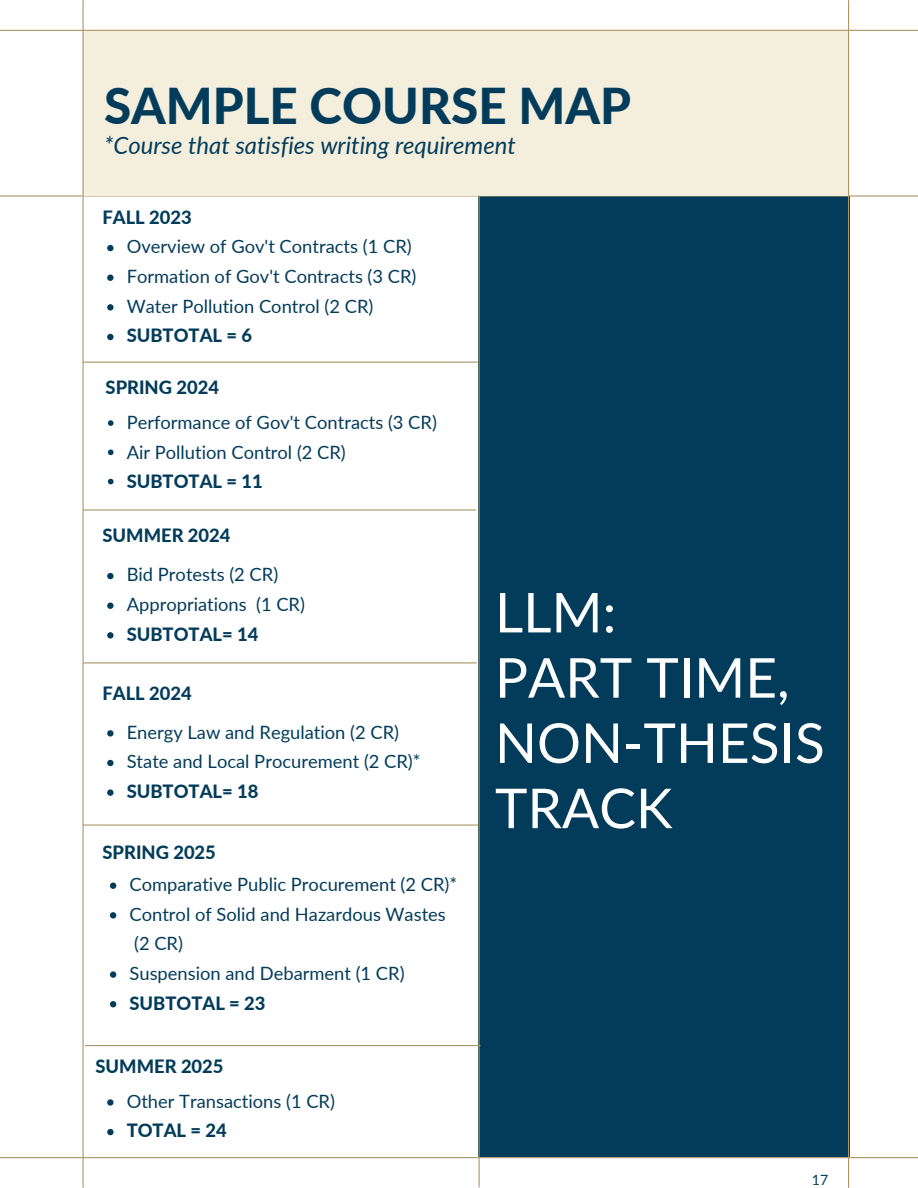
<style>
.page{position:relative;width:918px;height:1188px;background:#fff}
.page>*{position:absolute;margin:0;border:0;box-sizing:border-box;transform-origin:0 0}
.t1{font:55.05px/65.2px "Lato";color:#fff}
.t2{font:800 49.35px "Lato";color:#033c5a}
.t3{font:italic 23.85px "Lato";color:#033c5a}
.t4{font:18.3px/29.7px "Lato";color:#033c5a}
.t5{font:800 18.3px "Lato";color:#033c5a}
.t6{font:14.1px "Lato";color:#033c5a}
</style>
<div class="page">
<hr style="left:0;top:30px;width:918px;height:1px;background:#aa9868">
<div style="left:478px;top:196px;width:371px;height:961px;background:#033c5a"></div>
<hr style="left:0;top:195px;width:918px;height:2px;background:#aa9868">
<div style="left:83px;top:31px;width:765px;height:164px;background:#f4eedd"></div>
<hr style="left:84px;top:662px;width:392px;height:1px;background:#aa9868">
<hr style="left:83px;top:362px;width:395px;height:1px;background:#aa9868">
<svg style="left:107px;top:245px;width:7px;height:6px"></svg>
<svg style="left:107px;top:275px;width:7px;height:6px"></svg>
<svg style="left:107px;top:304px;width:7px;height:7px"></svg>
<svg style="left:107px;top:334px;width:7px;height:6px"></svg>
<svg style="left:108px;top:420px;width:6px;height:6px"></svg>
<svg style="left:108px;top:450px;width:6px;height:5px"></svg>
<svg style="left:108px;top:479px;width:6px;height:5px"></svg>
<svg style="left:110px;top:883px;width:6px;height:6px"></svg>
<svg style="left:110px;top:912px;width:6px;height:7px"></svg>
<svg style="left:110px;top:971px;width:6px;height:7px"></svg>
<svg style="left:110px;top:1001px;width:6px;height:6px"></svg>
<hr style="left:83px;top:509px;width:393px;height:2px;background:#aa9868">
<svg style="left:107px;top:730px;width:7px;height:7px"></svg>
<svg style="left:107px;top:760px;width:7px;height:6px"></svg>
<svg style="left:107px;top:789px;width:7px;height:7px"></svg>
<hr style="left:83px;top:824px;width:395px;height:2px;background:#aa9868">
<hr style="left:479px;top:196px;width:1px;height:991px;background:#aa9868">
<hr style="left:0;top:1157px;width:918px;height:1px;background:#aa9868">
<hr style="left:848px;top:1px;width:1px;height:1186px;background:#aa9868">
<svg style="left:107px;top:1099px;width:7px;height:7px"></svg>
<svg style="left:107px;top:1129px;width:7px;height:6px"></svg>
<hr style="left:85px;top:1045px;width:395px;height:1px;background:#aa9868">
<hr style="left:83px;top:1px;width:1px;height:1186px;background:#aa9868">
<svg style="left:107px;top:573px;width:7px;height:6px"></svg>
<svg style="left:107px;top:603px;width:7px;height:6px"></svg>
<svg style="left:107px;top:632px;width:7px;height:7px"></svg>
<p class="t2" style="left:104px;top:75px;width:529px">SAMPLE COURSE MAP</p>
<p class="t3" style="left:104px;top:130px;width:413px">*Course that satisfies writing requirement</p>
<p class="t5" style="left:102px;top:206px;width:91px">FALL 2023</p>
<p class="t4" style="left:127px;top:231px;width:287px">Overview of Gov't Contracts (1 CR)</p>
<p class="t4" style="left:127px;top:261px;width:291px">Formation of Gov't Contracts (3 CR)</p>
<p class="t4" style="left:127px;top:291px;width:248px">Water Pollution Control (2 CR)</p>
<p class="t5" style="left:127px;top:324px;width:127px">SUBTOTAL = 6</p>
<p class="t5" style="left:106px;top:376px;width:115px">SPRING 2024</p>
<p class="t4" style="left:127px;top:407px;width:312px">Performance of Gov't Contracts (3 CR)</p>
<p class="t4" style="left:127px;top:437px;width:221px">Air Pollution Control (2 CR)</p>
<p class="t5" style="left:127px;top:470px;width:138px">SUBTOTAL = 11</p>
<p class="t5" style="left:102px;top:524px;width:130px">SUMMER 2024</p>
<p class="t4" style="left:127px;top:559px;width:153px">Bid Protests (2 CR)</p>
<p class="t4" style="left:127px;top:589px;width:180px">Appropriations (1 CR)</p>
<p class="t5" style="left:127px;top:623px;width:133px">SUBTOTAL= 14</p>
<p class="t5" style="left:102px;top:682px;width:91px">FALL 2024</p>
<p class="t4" style="left:127px;top:717px;width:274px">Energy Law and Regulation (2 CR)</p>
<p class="t4" style="left:127px;top:746px;width:295px">State and Local Procurement (2 CR)*</p>
<p class="t5" style="left:127px;top:780px;width:133px">SUBTOTAL= 18</p>
<p class="t5" style="left:102px;top:841px;width:115px">SPRING 2025</p>
<p class="t4" style="left:129px;top:869px;width:329px">Comparative Public Procurement (2 CR)*</p>
<p class="t4" style="left:129px;top:899px;width:318px">Control of Solid and Hazardous Wastes (2 CR)</p>
<p class="t4" style="left:129px;top:958px;width:277px">Suspension and Debarment (1 CR)</p>
<p class="t5" style="left:129px;top:991px;width:138px">SUBTOTAL = 23</p>
<p class="t5" style="left:96px;top:1055px;width:130px">SUMMER 2025</p>
<p class="t4" style="left:127px;top:1086px;width:210px">Other Transactions (1 CR)</p>
<p class="t5" style="left:127px;top:1119px;width:102px">TOTAL = 24</p>
<p class="t1" style="left:495px;top:578px;width:123px">LLM:</p>
<p class="t1" style="left:495px;top:644px;width:331px">PART TIME,<br>NON-THESIS<br>TRACK</p>
<p class="t6" style="left:812px;top:1171px;width:18px">17</p>
</div>
